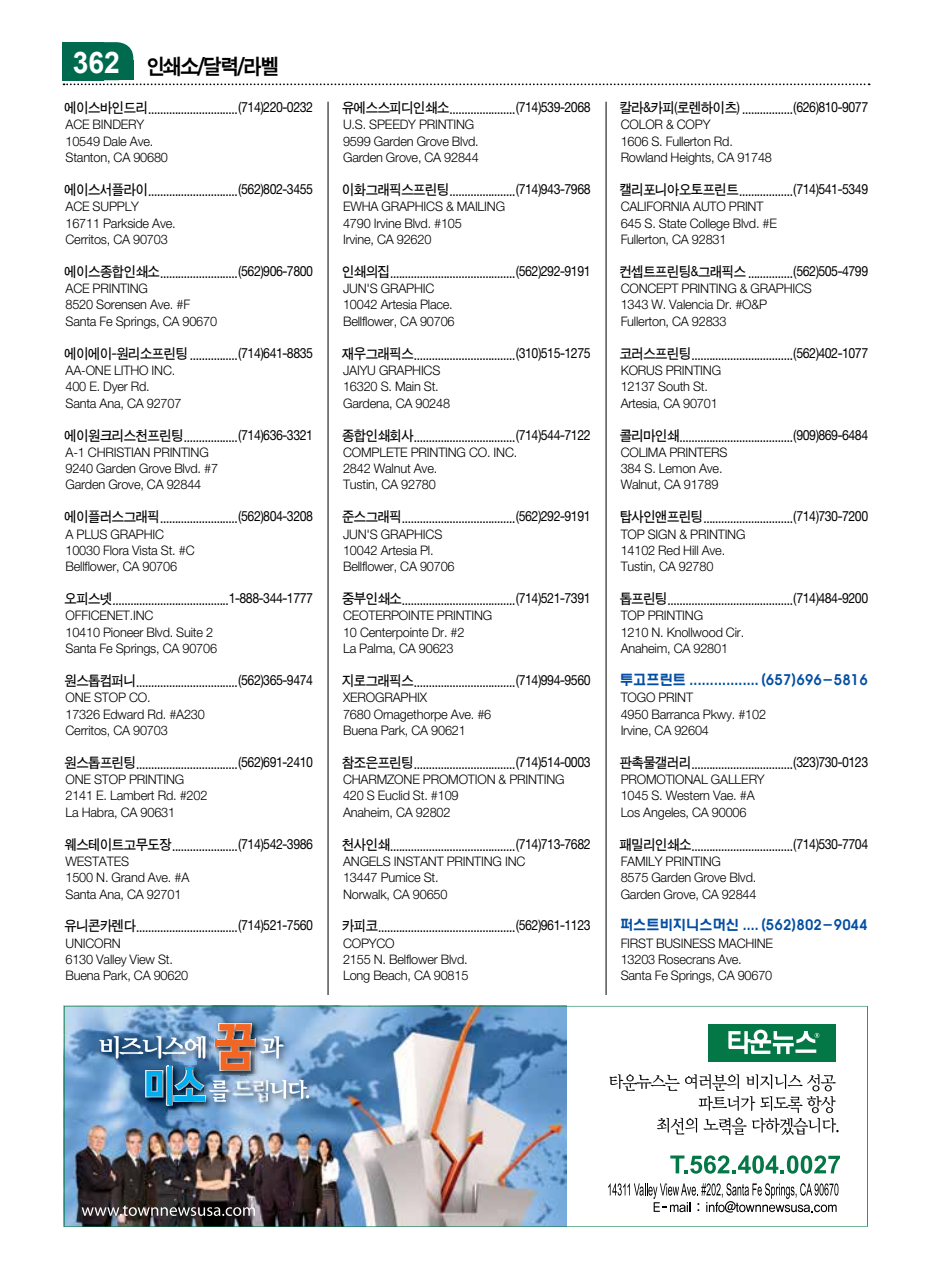
<style>
.page{position:relative;width:933px;height:1275px;background:#fff}
.page>*{position:absolute;margin:0;border:0;box-sizing:border-box;transform-origin:0 0}
.t1{font:700 29.75px "Arial";color:#fff;scale:.95 1}
.t2{font:21.88px "Sand Kg";letter-spacing:-.075em;color:#000;scale:.95 1}
.t3{font:14.35px "Sand Tg";letter-spacing:-.035em;color:#000;scale:.95 1}
.t4{font:14.35px "H Ywul B";letter-spacing:-.035em;color:#034ea2;scale:.95 1}
.t5{font:300 13.12px/16.4px "Helvetica Neue";letter-spacing:-.015em;color:#000}
</style>
<div class="page">
<div style="left:84px;top:42px;width:49px;height:38px;background:#006a4e;border-radius:16px"></div>
<div style="left:62px;top:42px;width:42px;height:38px;background:#006a4e"></div>
<div style="left:87px;top:61px;width:46px;height:19px;background:#006a4e"></div>
<hr style="left:328px;top:102px;width:1px;height:1125px;background:#000">
<hr style="left:606px;top:102px;width:1px;height:1125px;background:#000">
<svg style="left:64px;top:83px;width:805px;height:2px"></svg>
<div style="left:64px;top:995px;width:803px;height:230px;background:#fff"></div>
<img style="left:64px;top:1006px;width:803px;height:221px">
<svg style="left:82px;top:1205px;width:173px;height:11px;background:#656061"></svg>
<svg style="left:670px;top:1155px;width:170px;height:19px"></svg>
<svg style="left:608px;top:1183px;width:230px;height:30px"></svg>
<img style="left:228px;top:1076px;width:40px;height:29px">
<h1 class="t1" style="left:73px;top:42px;width:51px">362</h1>
<p class="t3" style="left:64px;top:101px;width:263px">에이스바인드리...............................(714)220-0232</p>
<p class="t5" style="left:65px;top:116px;width:104px">ACE BINDERY<br>10549 Dale Ave.<br>Stanton, CA 90680</p>
<p class="t3" style="left:64px;top:183px;width:263px">에이스서플라이...............................(562)802-3455</p>
<p class="t5" style="left:65px;top:198px;width:112px">ACE SUPPLY<br>16711 Parkside Ave.<br>Cerritos, CA 90703</p>
<p class="t3" style="left:64px;top:265px;width:263px">에이스종합인쇄소...........................(562)906-7800</p>
<p class="t5" style="left:65px;top:280px;width:9px">ace</p>
<h2 class="t2" style="left:146px;top:55px;width:141px">인쇄소/달력/라벨</h2>
<p class="t5" style="left:65px;top:280px;width:153px;text-indent:27px">printing<br>8520 Sorensen Ave. #F<br>Santa Fe Springs, CA 90670</p>
<p class="t3" style="left:64px;top:347px;width:263px">에이에이-원리소프린팅.................(714)641-8835</p>
<p class="t5" style="left:65px;top:362px;width:117px">AA-ONE LITHO INC.<br>400 E. Dyer Rd.<br>Santa Ana, CA 92707</p>
<p class="t3" style="left:64px;top:428px;width:263px">에이원크리스천프린팅...................(714)636-3321</p>
<p class="t5" style="left:65px;top:444px;width:154px">A-1 CHRISTIAN PRINTING<br>9240 Garden Grove Blvd. #7<br>Garden Grove, CA 92844</p>
<p class="t3" style="left:64px;top:510px;width:263px">에이플러스그래픽...........................(562)804-3208</p>
<p class="t5" style="left:65px;top:525px;width:131px">A PLUS GRAPHIC<br>10030 Flora Vista St. #C<br>Bellflower, CA 90706</p>
<p class="t3" style="left:64px;top:592px;width:263px">오피스넷........................................1-888-344-1777</p>
<p class="t5" style="left:65px;top:607px;width:9px">officenet</p>
<p class="t5" style="left:65px;top:607px;width:153px;text-indent:64px">.inc<br>10410 Pioneer Blvd. Suite 2<br>Santa Fe Springs, CA 90706</p>
<p class="t3" style="left:64px;top:674px;width:263px">원스톱컴퍼니...................................(562)365-9474</p>
<p class="t5" style="left:65px;top:689px;width:10px">one</p>
<p class="t5" style="left:94px;top:689px;width:9px">stop</p>
<p class="t5" style="left:65px;top:689px;width:141px;text-indent:64px">co .<br>17326 Edward Rd. #A230<br>Cerritos, CA 90703</p>
<p class="t3" style="left:64px;top:756px;width:263px">원스톱프린팅...................................(562)691-2410</p>
<p class="t5" style="left:65px;top:771px;width:143px">ONE STOP PRINTING<br>2141 E. Lambert Rd. #202<br>La Habra, CA 90631</p>
<p class="t3" style="left:64px;top:837px;width:263px">웨스테이트고무도장.......................(714)542-3986</p>
<p class="t5" style="left:65px;top:853px;width:125px">WESTATES<br>1500 N. Grand Ave. #A<br>Santa Ana, CA 92701</p>
<p class="t3" style="left:64px;top:919px;width:263px">유니콘카렌다...................................(714)521-7560</p>
<p class="t5" style="left:65px;top:934px;width:124px">UNICORN<br>6130 Valley View St.<br>Buena Park, CA 90620</p>
<p class="t3" style="left:342px;top:101px;width:263px">유에스스피디인쇄소.......................(714)539-2068</p>
<p class="t5" style="left:343px;top:116px;width:137px">U.S. SPEEDY PRINTING<br>9599 Garden Grove Blvd.<br>Garden Grove, CA 92844</p>
<p class="t3" style="left:342px;top:183px;width:263px">이화그래픽스프린팅.......................(714)943-7968</p>
<p class="t5" style="left:343px;top:198px;width:132px">EWHA GRAPHICS &amp; Mailing<br>4790 Irvine Blvd. #105<br>Irvine, CA 92620</p>
<p class="t3" style="left:342px;top:265px;width:263px">인쇄의집...........................................(562)292-9191</p>
<p class="t5" style="left:343px;top:280px;width:113px">jun'sgraphic<br>10042 Artesia Place.<br>Bellflower, CA 90706</p>
<p class="t3" style="left:342px;top:347px;width:263px">재우그래픽스...................................(310)515-1275</p>
<p class="t5" style="left:343px;top:362px;width:108px">JAIYU GRAPHICS<br>16320 S. Main St.<br>Gardena, CA 90248</p>
<p class="t3" style="left:342px;top:428px;width:263px">종합인쇄회사...................................(714)544-7122</p>
<p class="t5" style="left:343px;top:444px;width:176px">COMPLETE PRINTING CO. INC.<br>2842 Walnut Ave.<br>Tustin, CA 92780</p>
<p class="t3" style="left:342px;top:510px;width:263px">준스그래픽.......................................(562)292-9191</p>
<p class="t5" style="left:343px;top:525px;width:113px">JUN'S GRAPHICS<br>10042 Artesia Pl.<br>Bellflower, CA 90706</p>
<p class="t3" style="left:342px;top:592px;width:263px">중부인쇄소.......................................(714)521-7391</p>
<p class="t5" style="left:343px;top:607px;width:18px">Ceoterpointe</p>
<p class="t5" style="left:343px;top:607px;width:123px;text-indent:94px">Printing<br>10 Centerpointe Dr. #2<br>La Palma, CA 90623</p>
<p class="t3" style="left:342px;top:674px;width:263px">지로그래픽스...................................(714)994-9560</p>
<p class="t5" style="left:343px;top:689px;width:150px">XEROGRAPHIX<br>7680 Ornagethorpe Ave. #6<br>Buena Park, CA 90621</p>
<p class="t3" style="left:342px;top:756px;width:263px">참조은프린팅...................................(714)514-0003</p>
<p class="t5" style="left:343px;top:771px;width:223px">CHARMZONE PROMOTION &amp; PRINTING<br>420 S Euclid St. #109<br>Anaheim, CA 92802</p>
<p class="t3" style="left:342px;top:837px;width:263px">천사인쇄...........................................(714)713-7682</p>
<p class="t5" style="left:343px;top:853px;width:9px">angels</p>
<p class="t5" style="left:394px;top:853px;width:8px">instant</p>
<p class="t5" style="left:447px;top:853px;width:8px">printing</p>
<p class="t5" style="left:505px;top:853px;width:8px">inc</p>
<p class="t5" style="left:343px;top:869px;width:106px">13447 Pumice St.<br>Norwalk, CA 90650</p>
<p class="t3" style="left:342px;top:919px;width:263px">카피코...............................................(562)961-1123</p>
<p class="t5" style="left:343px;top:934px;width:127px">COPYCO<br>2155 N. Belflower Blvd.<br>Long Beach, CA 90815</p>
<p class="t3" style="left:619px;top:101px;width:263px">칼라&amp;카피(로렌하이츠)..................(626)810-9077</p>
<p class="t5" style="left:620px;top:116px;width:153px">COLOR &amp; COPY<br>1606 S. Fullerton Rd.<br>Rowland Heights, CA 91748</p>
<p class="t3" style="left:619px;top:183px;width:263px">캘리포니아오토프린트...................(714)541-5349</p>
<p class="t5" style="left:620px;top:198px;width:158px">CALIFORNIA AUTO PRINT<br>645 S. State College Blvd. #E<br>Fullerton, CA 92831</p>
<p class="t3" style="left:619px;top:265px;width:263px">컨셉트프린팅&amp;그래픽스................(562)505-4799</p>
<p class="t5" style="left:620px;top:280px;width:193px">CONCEPT PRINTING &amp; GRAPHICS<br>1343 W. Valencia Dr. #O&amp;P<br>Fullerton, CA 92833</p>
<p class="t3" style="left:619px;top:347px;width:263px">코러스프린팅...................................(562)402-1077</p>
<p class="t5" style="left:620px;top:362px;width:102px">KORUS PRINTING<br>12137 South St.<br>Artesia, CA 90701</p>
<p class="t3" style="left:619px;top:428px;width:263px">콜리마인쇄.......................................(909)869-6484</p>
<p class="t5" style="left:620px;top:444px;width:108px">COLIMA PRINTERS<br>384 S. Lemon Ave.<br>Walnut, CA 91789</p>
<p class="t3" style="left:619px;top:510px;width:263px">탑사인앤프린팅...............................(714)730-7200</p>
<p class="t5" style="left:620px;top:525px;width:126px">TOP SIGN &amp; PRINTING<br>14102 Red Hill Ave.<br>Tustin, CA 92780</p>
<p class="t3" style="left:619px;top:592px;width:263px">톱프린팅...........................................(714)484-9200</p>
<p class="t5" style="left:620px;top:607px;width:125px">TOP PRINTING<br>1210 N. Knollwood Cir.<br>Anaheim, CA 92801</p>
<p class="t4" style="left:619px;top:673px;width:263px">투고프린트.................. (657)696-5816</p>
<p class="t5" style="left:620px;top:689px;width:147px">TOGO PRINT<br>4950 Barranca Pkwy. #102<br>Irvine, CA 92604</p>
<p class="t3" style="left:619px;top:756px;width:263px">판촉물갤러리...................................(323)730-0123</p>
<p class="t5" style="left:620px;top:771px;width:146px">PROMOTIONAL GALLERY<br>1045 S. Western Vae. #A<br>Los Angeles, CA 90006</p>
<p class="t3" style="left:619px;top:837px;width:263px">패밀리인쇄소...................................(714)530-7704</p>
<p class="t5" style="left:620px;top:853px;width:137px">FAMILY PRINTING<br>8575 Garden Grove Blvd.<br>Garden Grove, CA 92844</p>
<p class="t4" style="left:619px;top:918px;width:263px">퍼스트비지니스머신..... (562)802-9044</p>
<p class="t5" style="left:620px;top:934px;width:154px">FIRST BUSINESS MACHINE<br>13203 Rosecrans Ave.<br>Santa Fe Springs, CA 90670</p>
</div>
